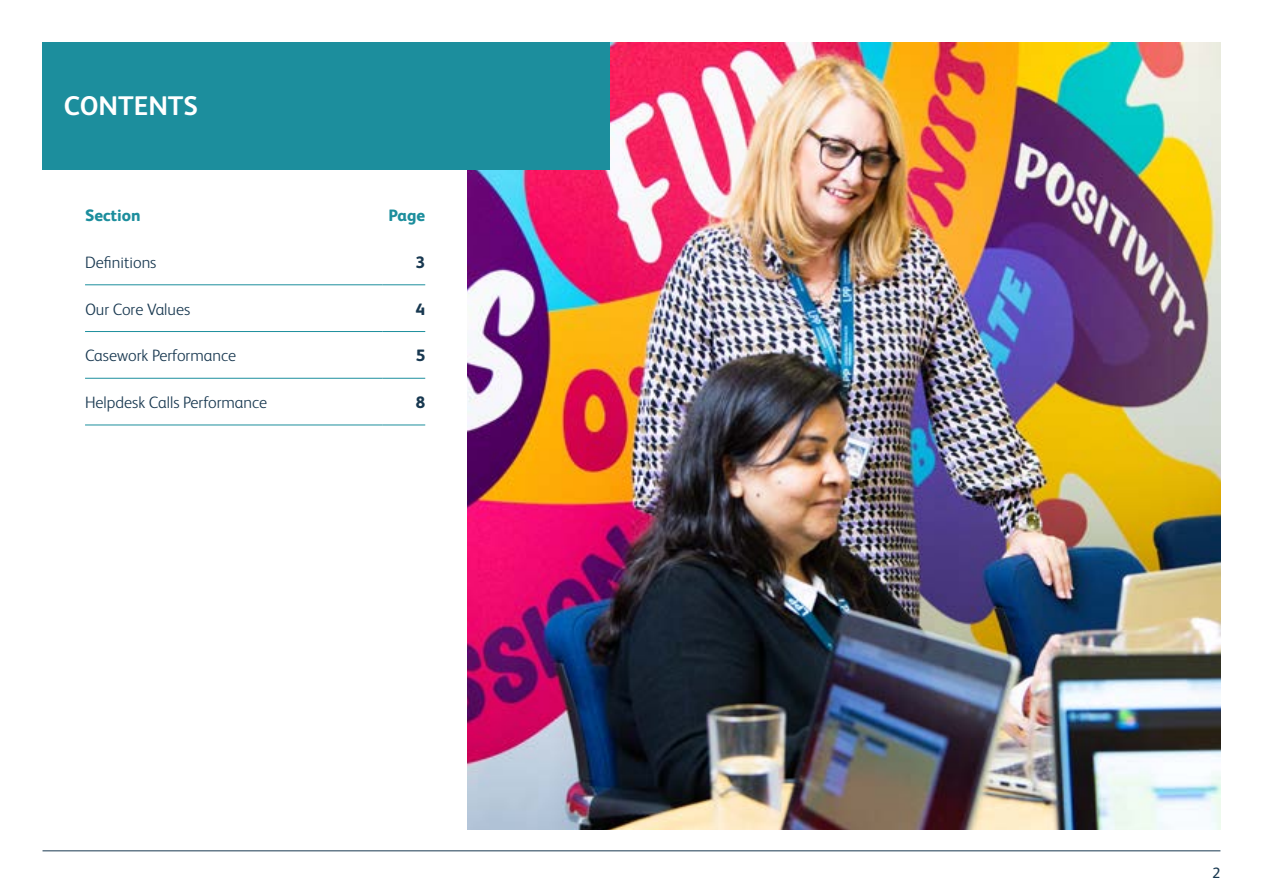
<style>
.page{position:relative;width:1263px;height:893px;background:#fff}
.page>*{position:absolute;margin:0;border:0;box-sizing:border-box;transform-origin:0 0}
.t1{font:700 27px "FS Albert";color:#fff}
.t2{font:300 16.5px "FS Albert";color:#183850}
.t3{font:800 16.5px "FS Albert";color:#1c8e9d}
.t4{font:800 16.5px "FS Albert";color:#183850}
.t5{font:15px "FS Albert";color:#183850}
</style>
<div class="page">
<hr style="left:43px;top:851px;width:1177px;height:1px;background:#183850">
<img style="left:468px;top:43px;width:752px;height:786px">
<div style="left:43px;top:43px;width:567px;height:127px;background:#1c8e9d"></div>
<hr style="left:85px;top:284px;width:298px;height:1px;background:#1c8e9d">
<hr style="left:383px;top:284px;width:42px;height:1px;background:#1c8e9d">
<hr style="left:85px;top:331px;width:298px;height:1px;background:#1c8e9d">
<hr style="left:383px;top:331px;width:42px;height:1px;background:#1c8e9d">
<hr style="left:85px;top:378px;width:298px;height:1px;background:#1c8e9d">
<hr style="left:383px;top:378px;width:42px;height:1px;background:#1c8e9d">
<hr style="left:85px;top:425px;width:298px;height:1px;background:#1c8e9d">
<hr style="left:383px;top:425px;width:42px;height:1px;background:#1c8e9d">
<h1 class="t1" style="left:64px;top:88px;width:136px">CONTENTS</h1>
<p class="t3" style="left:85px;top:203px;width:57px">Section</p>
<p class="t3" style="left:388px;top:203px;width:38px">Page</p>
<p class="t2" style="left:85px;top:251px;width:73px">Definitions</p>
<p class="t4" style="left:416px;top:250px;width:11px">3</p>
<p class="t2" style="left:85px;top:298px;width:107px">Our Core Values</p>
<p class="t4" style="left:416px;top:297px;width:11px">4</p>
<p class="t2" style="left:85px;top:345px;width:153px">Casework Performance</p>
<p class="t4" style="left:416px;top:344px;width:11px">5</p>
<p class="t2" style="left:85px;top:391px;width:184px">Helpdesk Calls Performance</p>
<p class="t4" style="left:416px;top:390px;width:11px">8</p>
<p class="t5" style="left:1212px;top:863px;width:10px">2</p>
</div>
